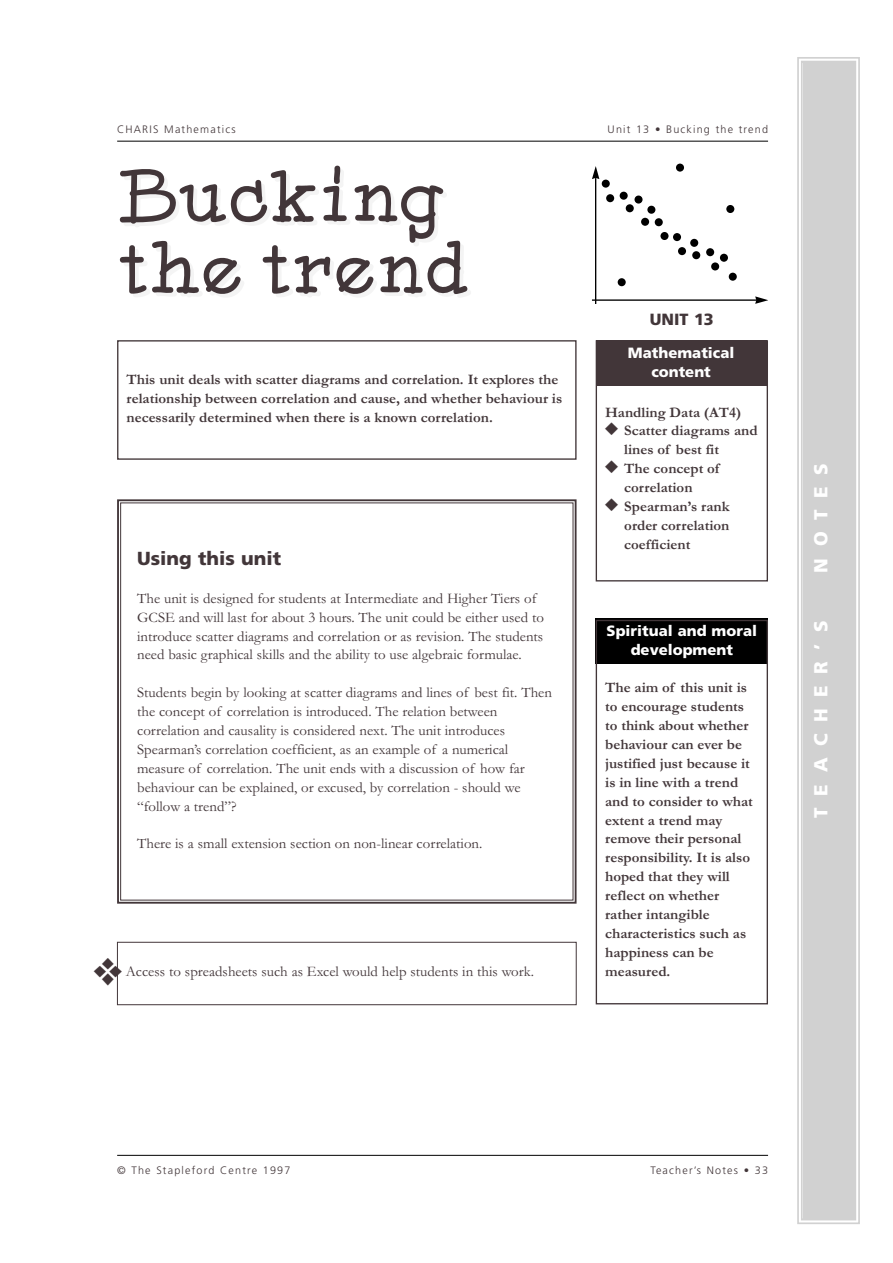
<style>
.page{position:relative;width:893px;height:1263px;background:#fff}
.page>*{position:absolute;margin:0;border:0;box-sizing:border-box;transform-origin:0 0}
.t1{font:74.25px/71.6px "Gallo Serif";letter-spacing:.025em;color:#231f20}
.t2{font:900 18.9px "Frutiger";letter-spacing:.61em;color:#fff}
.t3{font:900 18.9px "Frutiger";color:#231f20}
.t4{font:900 16.2px "Frutiger";color:#231f20}
.t5{font:14.85px/18.9px "Garamond";color:#231f20}
.t6{font:700 14.85px/18.9px "Garamond";color:#231f20}
.t7{font:900 14.85px/18.9px "Frutiger";color:#fff;text-align:center}
.t8{font:300 10.8px "Frutiger";letter-spacing:.11em;color:#231f20}
</style>
<div class="page">
<div style="left:595px;top:618px;width:173px;height:46px;background:#000"></div>
<hr style="left:117px;top:141px;width:651px;height:1px;background:#000">
<hr style="left:117px;top:1155px;width:651px;height:1px;background:#000">
<div style="left:595px;top:340px;width:173px;height:242px;border:1px solid #231f20"></div>
<div style="left:595px;top:620px;width:173px;height:384px;border:1px solid #231f20"></div>
<div style="left:595px;top:340px;width:171px;height:46px;background:#423639"></div>
<div style="left:117px;top:499px;width:459px;height:405px;border:2px solid #231f20"></div>
<svg style="left:797px;top:57px;width:63px;height:1167px"></svg>
<hr style="left:595px;top:178px;width:1px;height:126px;background:#000">
<svg style="left:592px;top:166px;width:7px;height:13px"></svg>
<hr style="left:592px;top:299px;width:164px;height:2px;background:#000">
<svg style="left:755px;top:296px;width:13px;height:8px"></svg>
<div style="left:728px;top:273px;width:8px;height:8px;background:#000;border-radius:50%"></div>
<div style="left:641px;top:218px;width:8px;height:8px;background:#000;border-radius:50%"></div>
<div style="left:647px;top:206px;width:8px;height:8px;background:#000;border-radius:50%"></div>
<div style="left:654px;top:218px;width:8px;height:8px;background:#000;border-radius:50%"></div>
<div style="left:660px;top:232px;width:8px;height:8px;background:#000;border-radius:50%"></div>
<div style="left:673px;top:233px;width:8px;height:8px;background:#000;border-radius:50%"></div>
<div style="left:690px;top:239px;width:8px;height:8px;background:#000;border-radius:50%"></div>
<div style="left:678px;top:247px;width:8px;height:8px;background:#000;border-radius:50%"></div>
<div style="left:706px;top:248px;width:8px;height:8px;background:#000;border-radius:50%"></div>
<div style="left:692px;top:251px;width:8px;height:8px;background:#000;border-radius:50%"></div>
<div style="left:720px;top:254px;width:8px;height:8px;background:#000;border-radius:50%"></div>
<div style="left:711px;top:262px;width:8px;height:8px;background:#000;border-radius:50%"></div>
<div style="left:617px;top:278px;width:8px;height:8px;background:#000;border-radius:50%"></div>
<div style="left:726px;top:205px;width:8px;height:8px;background:#000;border-radius:50%"></div>
<div style="left:676px;top:164px;width:8px;height:8px;background:#000;border-radius:50%"></div>
<div style="left:601px;top:180px;width:8px;height:8px;background:#000;border-radius:50%"></div>
<div style="left:619px;top:192px;width:8px;height:8px;background:#000;border-radius:50%"></div>
<div style="left:606px;top:194px;width:8px;height:8px;background:#000;border-radius:50%"></div>
<div style="left:634px;top:196px;width:8px;height:8px;background:#000;border-radius:50%"></div>
<div style="left:625px;top:204px;width:8px;height:8px;background:#000;border-radius:50%"></div>
<svg style="left:116px;top:958px;width:2px;height:27px"></svg>
<p class="t8" style="left:117px;top:125px;width:120px">CHARIS Mathematics</p>
<p class="t8" style="left:607px;top:125px;width:162px">Unit 13 • Bucking the trend</p>
<h1 class="t1" style="left:118px;top:171px;width:352px">Bucking the trend</h1>
<p class="t6" style="left:126px;top:372px;width:437px">This unit deals with scatter diagrams and correlation. It explores the relationship between correlation and cause, and whether behaviour is necessarily determined when there is a known correlation.</p>
<p class="t3" style="left:137px;top:551px;width:146px">Using this unit</p>
<p class="t5" style="left:137px;top:590px;width:408px">The unit is designed for students at Intermediate and Higher Tiers of GCSE and will last for about 3 hours. The unit could be either used to introduce scatter diagrams and correlation or as revision. The students need basic graphical skills and the ability to use algebraic formulae.</p>
<p class="t5" style="left:137px;top:685px;width:416px">Students begin by looking at scatter diagrams and lines of best fit. Then the concept of correlation is introduced. The relation between correlation and causality is considered next. The unit introduces Spearman’s correlation coefficient, as an example of a numerical measure of correlation. The unit ends with a discussion of how far behaviour can be explained, or excused, by correlation - should we “follow a trend”?</p>
<p class="t5" style="left:137px;top:836px;width:347px">There is a small extension section on non-linear correlation.</p>
<p class="t5" style="left:126px;top:964px;width:409px">Access to spreadsheets such as Excel would help students in this work.</p>
<p class="t4" style="left:649px;top:313px;width:65px">UNIT 13</p>
<p class="t7" style="left:628px;top:344px;width:108px">Mathematical content</p>
<p class="t6" style="left:605px;top:404px;width:138px">Handling Data (AT4)</p>
<p class="t6" style="left:624px;top:423px;width:135px;text-indent:-19px">◆ Scatter diagrams and lines of best fit</p>
<p class="t6" style="left:605px;top:461px;width:116px;text-align:center">◆ The concept of correlation</p>
<p class="t6" style="left:624px;top:499px;width:107px;text-align:justify;text-indent:-19px">◆ Spearman’s rank order correlation coefficient</p>
<p class="t7" style="left:606px;top:622px;width:152px">Spiritual and moral development</p>
<p class="t6" style="left:605px;top:680px;width:149px">The aim of this unit is to encourage students to think about whether behaviour can ever be justified just because it is in line with a trend and to consider to what extent a trend may remove their personal responsibility. It is also hoped that they will reflect on whether rather intangible characteristics such as happiness can be measured.</p>
<p class="t2" style="left:813px;top:573px;width:111px;rotate:-90deg">NOTES</p>
<p class="t2" style="left:813px;top:818px;width:199px;rotate:-90deg">TEACHER’S</p>
<p class="t8" style="left:117px;top:1166px;width:175px">© The Stapleford Centre 1997</p>
<p class="t8" style="left:650px;top:1166px;width:119px">Teacher’s Notes • 33</p>
</div>
